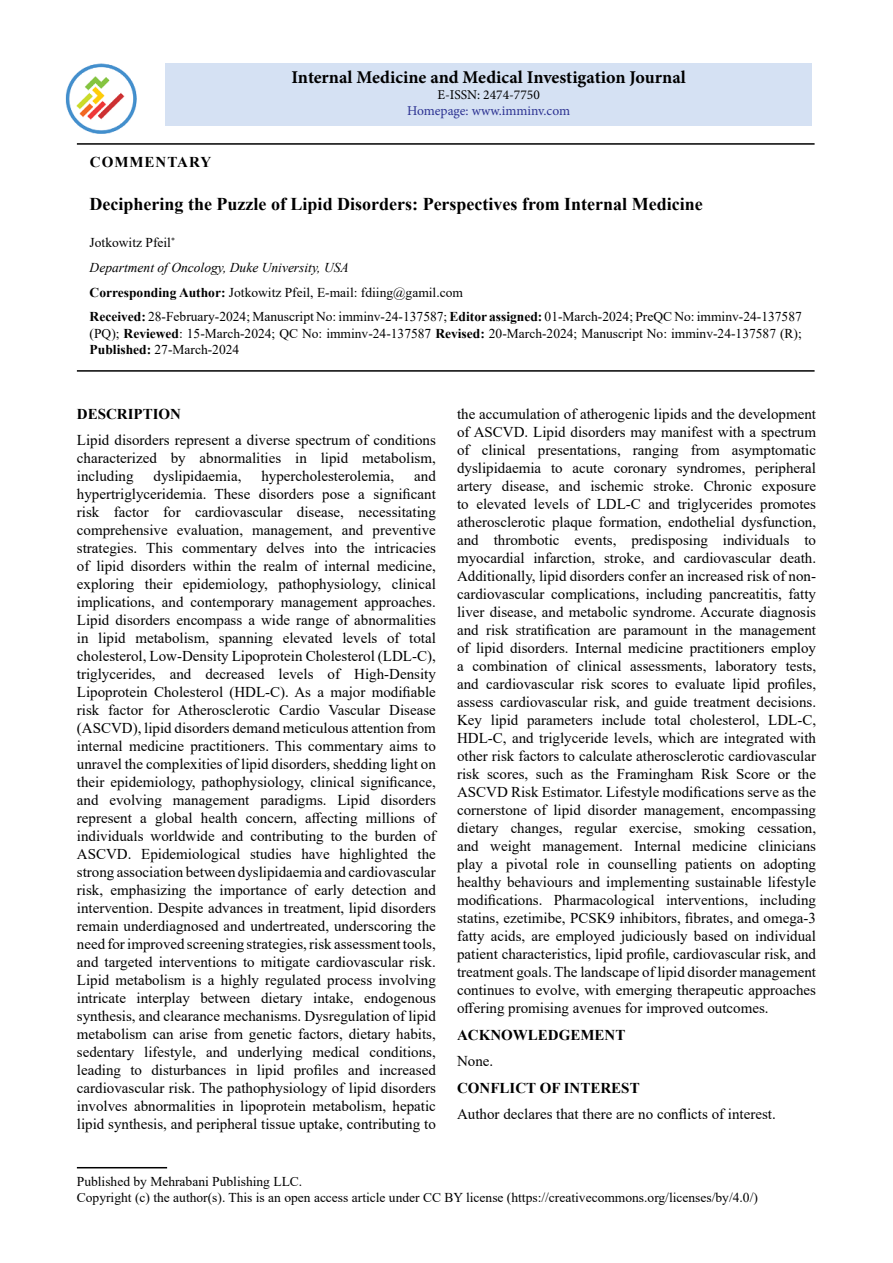
<style>
.page{position:relative;width:893px;height:1263px;background:#fff}
.page>*{position:absolute;margin:0;border:0;box-sizing:border-box;transform-origin:0 0}
.t1{font:700 18px "Times New Roman";color:#000}
.t2{font:700 18px "Minion Pro";color:#000}
.t3{font:15px/18px "Times New Roman";color:#000;text-align:justify}
.t4{font:700 15px "Times New Roman";color:#000}
.t5{font:700 15px "Times New Roman";letter-spacing:.065em;color:#000}
.t6{font:13.5px/24.8px "Times New Roman";color:#000}
.t7{font:13.5px "Minion Pro";color:#2c3292}
.t8{font:13.5px "Minion Pro";color:#000}
.s1{font-style:italic}
.s2{font-weight:700}
</style>
<div class="page">
<div style="left:165px;top:64px;width:647px;height:62px;background:#d5e1f3"></div>
<hr style="left:77px;top:1167px;width:90px;height:1px;background:#000">
<img style="left:65px;top:63px;width:72px;height:71px">
<hr style="left:77px;top:143px;width:738px;height:2px;background:#000">
<hr style="left:77px;top:370px;width:738px;height:2px;background:#000">
<p class="t2" style="left:291px;top:64px;width:396px">Internal Medicine and Medical Investigation Journal</p>
<p class="t8" style="left:437px;top:86px;width:104px">E-ISSN: 2474-7750</p>
<p class="t7" style="left:407px;top:102px;width:164px">Homepage: www.imminv.com</p>
<p class="t5" style="left:90px;top:151px;width:123px">COMMENTARY</p>
<p class="t1" style="left:90px;top:191px;width:615px">Deciphering the Puzzle of Lipid Disorders: Perspectives from Internal Medicine</p>
<p class="t6" style="left:90px;top:230px;width:714px">Jotkowitz Pfeil<sup>*<br></sup><span class="s1">Department of Oncology, Duke University, USA<br></span><span class="s2">Corresponding Author:</span> Jotkowitz Pfeil, E-mail: fdiing@gamil.com<br><span class="s2">Received:</span> 28-February-2024; Manuscript No: imminv-24-137587; <span class="s2">Editor assigned:</span> 01-March-2024; PreQC No: imminv-24-137587</p>
<p class="t6" style="left:90px;top:324px;width:714px;line-height:16.2px">(PQ); <span class="s2">Reviewed</span>: 15-March-2024; QC No: imminv-24-137587 <span class="s2">Revised:</span> 20-March-2024; Manuscript No: imminv-24-137587 (R);<br><span class="s2">Published:</span> 27-March-2024</p>
<p class="t4" style="left:77px;top:403px;width:106px">DESCRIPTION</p>
<p class="t3" style="left:77px;top:431px;width:360px">Lipid disorders represent a diverse spectrum of conditions characterized by abnormalities in lipid metabolism, including</p>
<p class="t3" style="left:77px;top:467px;width:360px;text-indent:337px">and hypertriglyceridemia. These disorders pose a significant risk factor for cardiovascular disease, necessitating comprehensive evaluation, management, and preventive strategies. This commentary delves into the intricacies of lipid disorders within the realm of internal medicine, exploring their epidemiology, pathophysiology, clinical implications, and contemporary management approaches.<br>Lipid disorders encompass a wide range of abnormalities in lipid metabolism, spanning elevated levels of total cholesterol, Low-Density Lipoprotein Cholesterol (LDL-C), triglycerides, and decreased levels of High-Density Lipoprotein Cholesterol (HDL-C). As a major modifiable risk factor for Atherosclerotic Cardio Vascular Disease (ASCVD), lipid disorders demand meticulous attention from internal medicine practitioners. This commentary aims to unravel the complexities of lipid disorders, shedding light on their epidemiology, pathophysiology, clinical significance, and evolving management paradigms. Lipid disorders represent a global health concern, affecting millions of individuals worldwide and contributing to the burden of ASCVD. Epidemiological studies have highlighted the strong association between dyslipidaemia and cardiovascular risk, emphasizing the importance of early detection and intervention. Despite advances in treatment, lipid disorders remain underdiagnosed and undertreated, underscoring the need for improved screening strategies, risk assessment tools, and targeted interventions to mitigate cardiovascular risk.<br>Lipid metabolism is a highly regulated process involving intricate interplay between dietary intake, endogenous synthesis, and clearance mechanisms. Dysregulation of lipid metabolism can arise from genetic factors, dietary habits, sedentary lifestyle, and underlying medical conditions, leading to disturbances in lipid profiles and increased cardiovascular risk. The pathophysiology of lipid disorders involves abnormalities in lipoprotein metabolism, hepatic lipid synthesis, and peripheral tissue uptake, contributing to</p>
<p class="t3" style="left:154px;top:467px;width:89px">dyslipidaemia,</p>
<p class="t3" style="left:261px;top:467px;width:134px">hypercholesterolemia,</p>
<p class="t3" style="left:457px;top:404px;width:360px">the accumulation of atherogenic lipids and the development of ASCVD. Lipid disorders may manifest with a spectrum of clinical presentations, ranging from asymptomatic dyslipidaemia to acute coronary syndromes, peripheral artery disease, and ischemic stroke. Chronic exposure to elevated levels of LDL-C and triglycerides promotes atherosclerotic plaque formation, endothelial dysfunction, and thrombotic events, predisposing individuals to myocardial infarction, stroke, and cardiovascular death.<br>Additionally, lipid disorders confer an increased risk of non&shy;cardiovascular complications, including pancreatitis, fatty liver disease, and metabolic syndrome. Accurate diagnosis and risk stratification are paramount in the management of lipid disorders. Internal medicine practitioners employ a combination of clinical assessments, laboratory tests, and cardiovascular risk scores to evaluate lipid profiles, assess cardiovascular risk, and guide treatment decisions.<br>Key lipid parameters include total cholesterol, LDL-C, HDL-C, and triglyceride levels, which are integrated with other risk factors to calculate atherosclerotic cardiovascular risk scores, such as the Framingham Risk Score or the ASCVD Risk Estimator. Lifestyle modifications serve as the cornerstone of lipid disorder management, encompassing dietary changes, regular exercise, smoking cessation, and weight management. Internal medicine clinicians play a pivotal role in counselling patients on adopting healthy behaviours and implementing sustainable lifestyle modifications. Pharmacological interventions, including statins, ezetimibe, PCSK9 inhibitors, fibrates, and omega-3 fatty acids, are employed judiciously based on individual patient characteristics, lipid profile, cardiovascular risk, and treatment goals. The landscape of lipid disorder management continues to evolve, with emerging therapeutic approaches offering promising avenues for improved outcomes.</p>
<p class="t4" style="left:457px;top:1024px;width:170px">ACKNOWLEDGEMENT</p>
<p class="t3" style="left:457px;top:1051px;width:38px">None.</p>
<p class="t4" style="left:457px;top:1077px;width:184px">CONFLICT OF INTEREST</p>
<p class="t3" style="left:457px;top:1104px;width:320px">Author declares that there are no conflicts of interest.</p>
<p class="t6" style="left:77px;top:1172px;width:682px;line-height:16.2px">Published by Mehrabani Publishing LLC.<br>Copyright (c) the author(s). This is an open access article under CC BY license (https://creativecommons.org/licenses/by/4.0/)</p>
</div>
